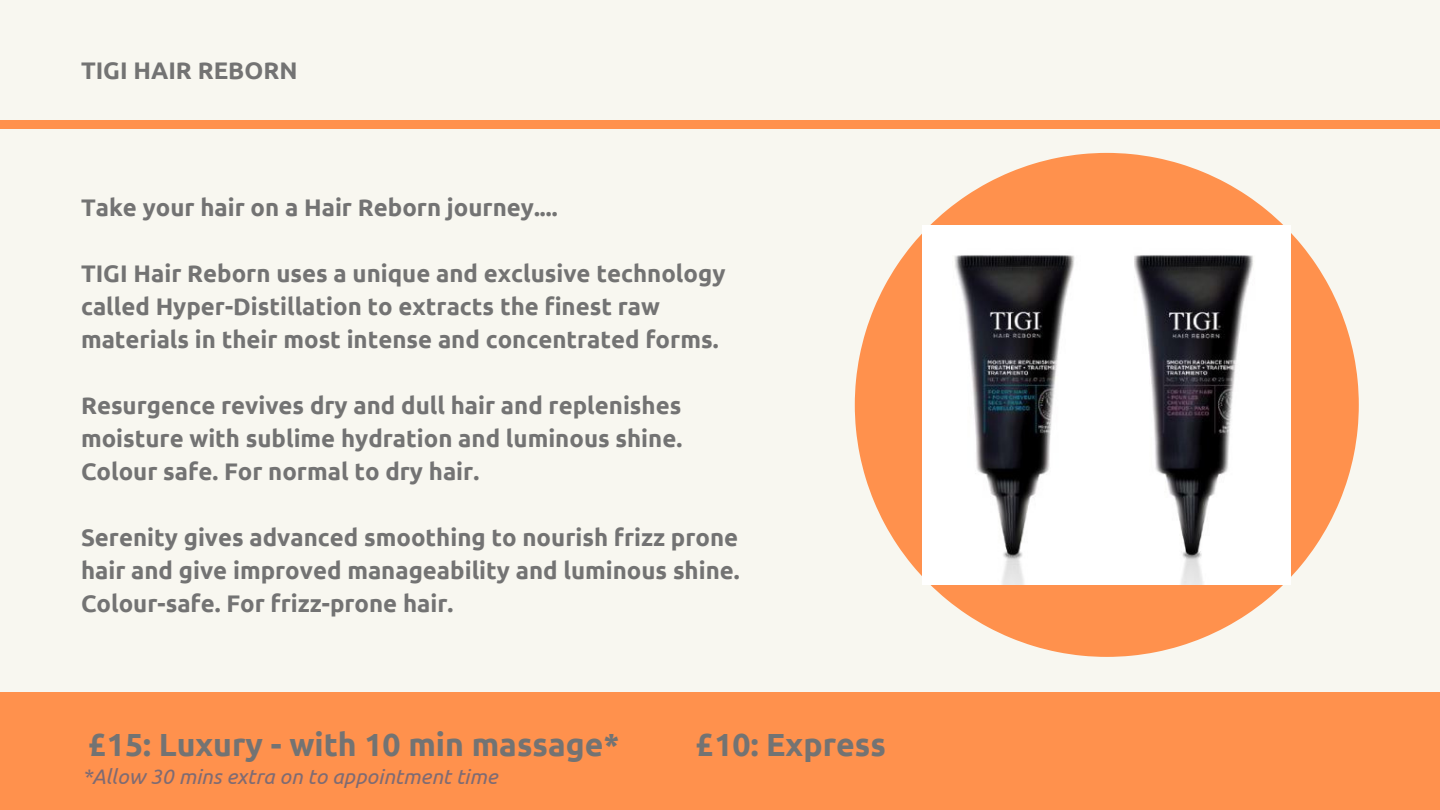
<style>
.page{position:relative;width:1440px;height:810px;background:#f8f7f0}
.page>*{position:absolute;margin:0;border:0;box-sizing:border-box;transform-origin:0 0}
.t1{font:700 32px "Ubuntu";color:#737373}
.t2{font:700 24px/33px "Ubuntu";color:#737373;text-align:justify}
.t3{font:italic 21px "Ubuntu";color:#7e6b73}
</style>
<div class="page">
<div style="left:0;top:120px;width:1440px;height:9px;background:#ff914d"></div>
<div style="left:0;top:692px;width:1440px;height:118px;background:#ff914d"></div>
<svg style="left:855px;top:153px;width:504px;height:504px;fill:#ff914d"></svg>
<img style="left:923px;top:225px;width:368px;height:360px">
<p class="t2" style="left:81px;top:53px;width:218px">TIGI HAIR REBORN</p>
<p class="t2" style="left:81px;top:191px;width:478px">Take your hair on a Hair Reborn journey....</p>
<p class="t2" style="left:81px;top:257px;width:646px;text-align:left">TIGI Hair Reborn uses a unique and exclusive technology called Hyper-Distillation to extracts the finest raw materials in their most intense and concentrated forms.</p>
<p class="t2" style="left:81px;top:389px;width:603px">Resurgence revives dry and dull hair and replenishes moisture with sublime hydration and luminous shine.<br>Colour safe. For normal to dry hair.</p>
<p class="t2" style="left:81px;top:521px;width:660px">Serenity gives advanced smoothing to nourish frizz prone hair and give improved manageability and luminous shine.<br>Colour-safe. For frizz-prone hair.</p>
<h1 class="t1" style="left:89px;top:726px;width:532px">£15: Luxury - with 10 min massage*</h1>
<h1 class="t1" style="left:696px;top:726px;width:191px">£10: Express</h1>
<p class="t3" style="left:82px;top:765px;width:417px">*Allow 30 mins extra on to appointment time</p>
</div>
